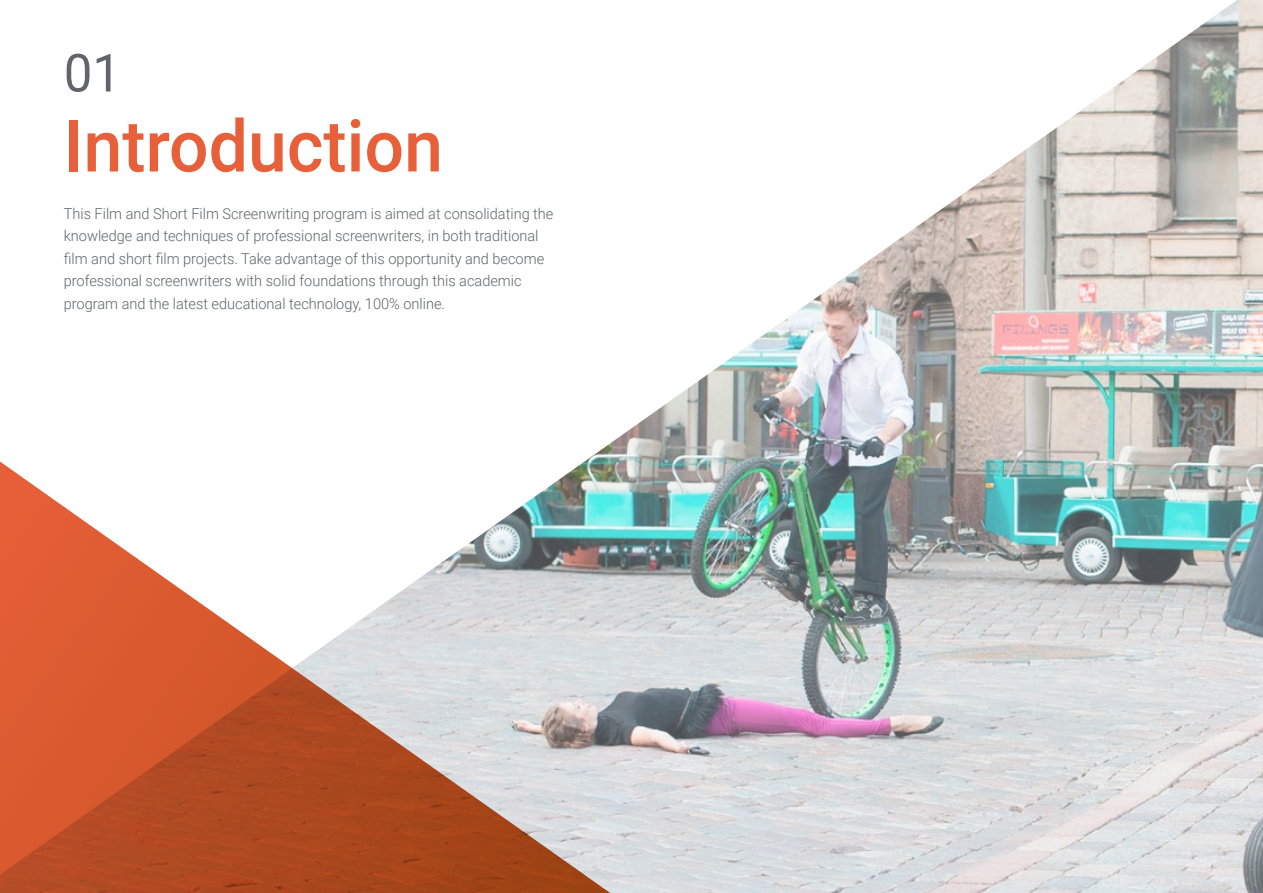
<style>
.page{position:relative;width:1263px;height:893px;background:#fff}
.page>*{position:absolute;margin:0;border:0;box-sizing:border-box;transform-origin:0 0}
.t1{font:500 72px "Roboto";color:#e7603a}
.t2{font:52.5px "Roboto";color:#61646a}
.t3{font:300 15px/22.5px "Roboto";color:#61646a}
</style>
<div class="page">
<img style="left:606px;top:0;width:657px;height:893px">
<svg style="left:0;top:446px;width:640px;height:447px"></svg>
<h2 class="t2" style="left:64px;top:36px;width:59px">01</h2>
<h1 class="t1" style="left:64px;top:95px;width:381px">Introduction</h1>
<p class="t3" style="left:64px;top:201px;width:491px">This Film and Short Film Screenwriting program is aimed at consolidating the knowledge and techniques of professional screenwriters, in both traditional film and short film projects. Take advantage of this opportunity and become professional screenwriters with solid foundations through this academic program and the latest educational technology, 100% online.</p>
</div>
